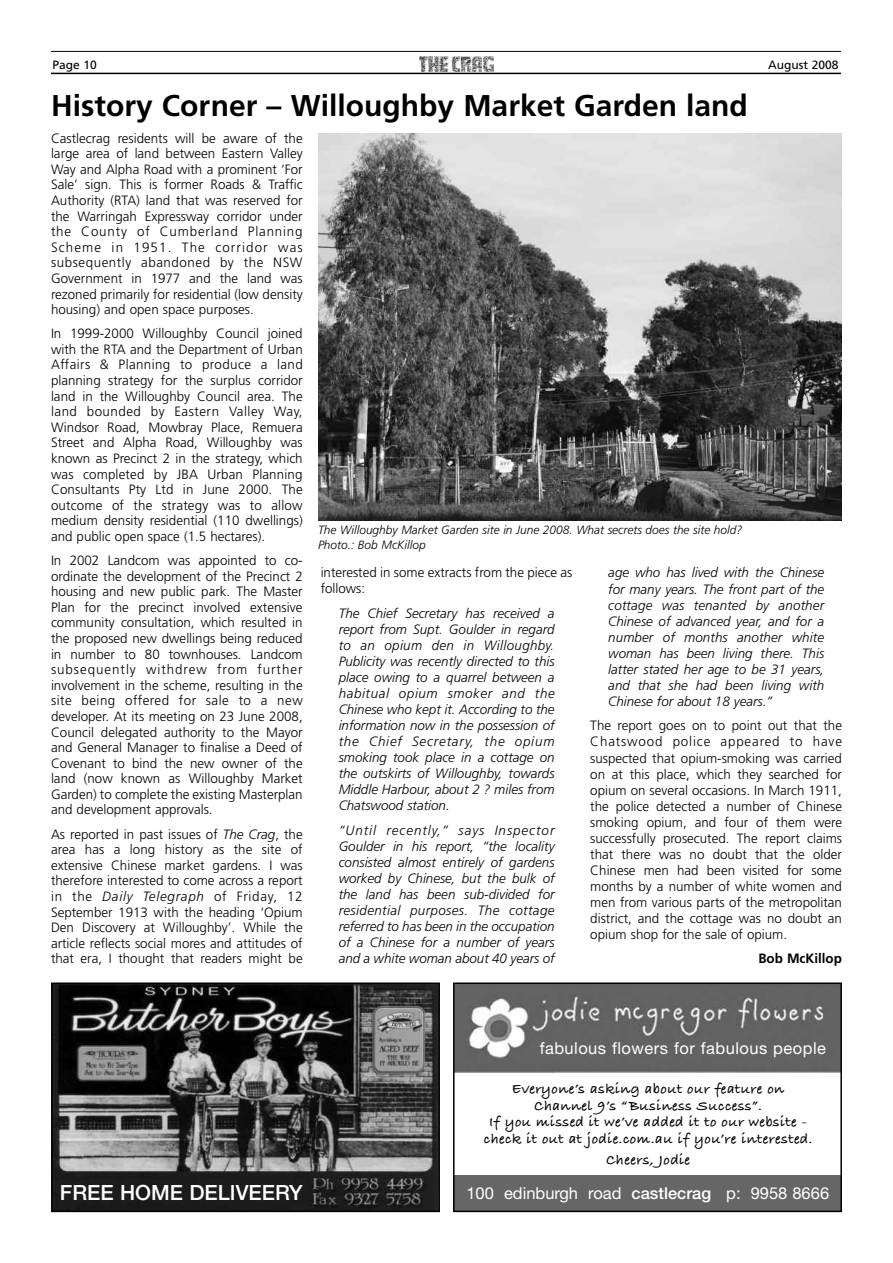
<style>
.page{position:relative;width:893px;height:1263px;background:#fff}
.page>*{position:absolute;margin:0;border:0;box-sizing:border-box;transform-origin:0 0}
.t1{font:700 30px "Frutiger";color:#000}
.t2{font:500 21px "Helvetica Neue";color:#fff}
.t3{font:16.5px "Helvetica Neue";color:#fff}
.t4{font:16.5px "Helvetica Neue";letter-spacing:.03em;color:#fff}
.t5{font:700 15px/16.5px "Bradley Hand ITCTT";letter-spacing:.025em;color:#000;text-align:center}
.t6{font:300 13.5px/15.6px "Frutiger";color:#000;text-align:justify}
.t7{font:italic 300 13.5px/16px "Frutiger";color:#000;text-align:justify}
.t8{font:700 13.5px "Frutiger";color:#000}
.t9{font:italic 300 12px/14.5px "Frutiger";color:#000}
.t10{font:12px "Frutiger";color:#000}
.s1{font-style:italic}
.s2{font-weight:500}
</style>
<div class="page">
<hr style="left:51px;top:51px;width:790px;height:1px;background:#000">
<hr style="left:51px;top:73px;width:790px;height:1px;background:#000">
<img style="left:419px;top:56px;width:75px;height:15px">
<img style="left:318px;top:133px;width:524px;height:387px">
<div style="left:454px;top:1175px;width:388px;height:37px;background:#666"></div>
<img style="left:456px;top:985px;width:383px;height:87px">
<div style="left:453px;top:982px;width:389px;height:230px;border:2px solid #000"></div>
<img style="left:54px;top:985px;width:383px;height:224px">
<div style="left:51px;top:982px;width:389px;height:230px;border:2px solid #000"></div>
<p class="t10" style="left:52px;top:60px;width:46px">Page 10</p>
<p class="t10" style="left:768px;top:60px;width:72px">August 2008</p>
<h1 class="t1" style="left:51px;top:94px;width:698px">History Corner – Willoughby Market Garden land</h1>
<p class="t6" style="left:51px;top:131px;width:253px">Castlecrag residents will be aware of the large area of land between Eastern Valley Way and Alpha Road with a prominent ‘For Sale’ sign. This is former Roads &amp; Traffic Authority (RTA) land that was reserved for the Warringah Expressway corridor under the County of Cumberland Planning Scheme in 1951. The corridor was subsequently abandoned by the NSW Government in 1977 and the land was rezoned primarily for residential (low density housing) and open space purposes.</p>
<p class="t6" style="left:51px;top:327px;width:253px">In 1999-2000 Willoughby Council joined with the RTA and the Department of Urban Affairs &amp; Planning to produce a land planning strategy for the surplus corridor land in the Willoughby Council area. The land bounded by Eastern Valley Way, Windsor Road, Mowbray Place, Remuera Street and Alpha Road, Willoughby was known as Precinct 2 in the strategy, which was completed by JBA Urban Planning Consultants Pty Ltd in June 2000. The outcome of the strategy was to allow medium density residential (110 dwellings) and public open space (1.5 hectares).</p>
<p class="t6" style="left:51px;top:554px;width:253px">In 2002 Landcom was appointed to co&shy;ordinate the development of the Precinct 2 housing and new public park. The Master Plan for the precinct involved extensive community consultation, which resulted in the proposed new dwellings being reduced in number to 80 townhouses. Landcom subsequently withdrew from further involvement in the scheme, resulting in the site being offered for sale to a new developer. At its meeting on 23 June 2008, Council delegated authority to the Mayor and General Manager to finalise a Deed of Covenant to bind the new owner of the land (now known as Willoughby Market Garden) to complete the existing Masterplan and development approvals.</p>
<p class="t6" style="left:51px;top:827px;width:253px">As reported in past issues of <span class="s1">The Crag</span>, the area has a long history as the site of extensive Chinese market gardens. I was therefore interested to come across a report in the <span class="s1">Daily Telegraph</span> of Friday, 12<br>September 1913 with the heading ‘Opium Den Discovery at Willoughby’. While the article reflects social mores and attitudes of that era, I thought that readers might be</p>
<p class="t9" style="left:318px;top:523px;width:426px">The Willoughby Market Garden site in June 2008. What secrets does the site hold?<br>Photo.: Bob McKillop</p>
<p class="t6" style="left:321px;top:566px;width:253px;line-height:16px">interested in some extracts from the piece as follows:</p>
<p class="t7" style="left:339px;top:606px;width:218px">The Chief Secretary has received a report from Supt. Goulder in regard to an opium den in Willoughby.<br>Publicity was recently directed to this place owing to a quarrel between a habitual opium smoker and the Chinese who kept it. According to the information now in the possession of the Chief Secretary, the opium smoking took place in a cottage on the outskirts of Willoughby, towards Middle Harbour, about 2 ? miles from Chatswood station.</p>
<p class="t7" style="left:339px;top:823px;width:217px">“Until recently,” says Inspector Goulder in his report, “the locality consisted almost entirely of gardens worked by Chinese, but the bulk of the land has been sub-divided for residential purposes. The cottage referred to has been in the occupation of a Chinese for a number of years and a white woman about 40 years of</p>
<p class="t7" style="left:608px;top:566px;width:217px">age who has lived with the Chinese for many years. The front part of the cottage was tenanted by another Chinese of advanced year, and for a number of months another white woman has been living there. This latter stated her age to be 31 years, and that she had been living with Chinese for about 18 years.”</p>
<p class="t6" style="left:590px;top:719px;width:253px;line-height:16px">The report goes on to point out that the Chatswood police appeared to have suspected that opium-smoking was carried on at this place, which they searched for opium on several occasions. In March 1911, the police detected a number of Chinese smoking opium, and four of them were successfully prosecuted. The report claims that there was no doubt that the older Chinese men had been visited for some months by a number of white women and men from various parts of the metropolitan district, and the cottage was no doubt an opium shop for the sale of opium.</p>
<p class="t8" style="left:758px;top:953px;width:85px">Bob McKillop</p>
<p class="t4" style="left:540px;top:1042px;width:288px">fabulous flowers for fabulous people</p>
<h2 class="t2" style="left:60px;top:1185px;width:244px">FREE HOME DELIVEERY</h2>
<p class="t5" style="left:484px;top:1081px;width:330px">Everyone’s asking about our feature on Channel 9’s “Business Success”.<br>If you missed it we’ve added it to our website - check it out at jodie.com.au if you’re interested.</p>
<p class="t5" style="left:606px;top:1152px;width:86px">Cheers, Jodie</p>
<p class="t3" style="left:466px;top:1187px;width:364px">100 edinburgh road <span class="s2">castlecrag</span> p: 9958 8666</p>
</div>
